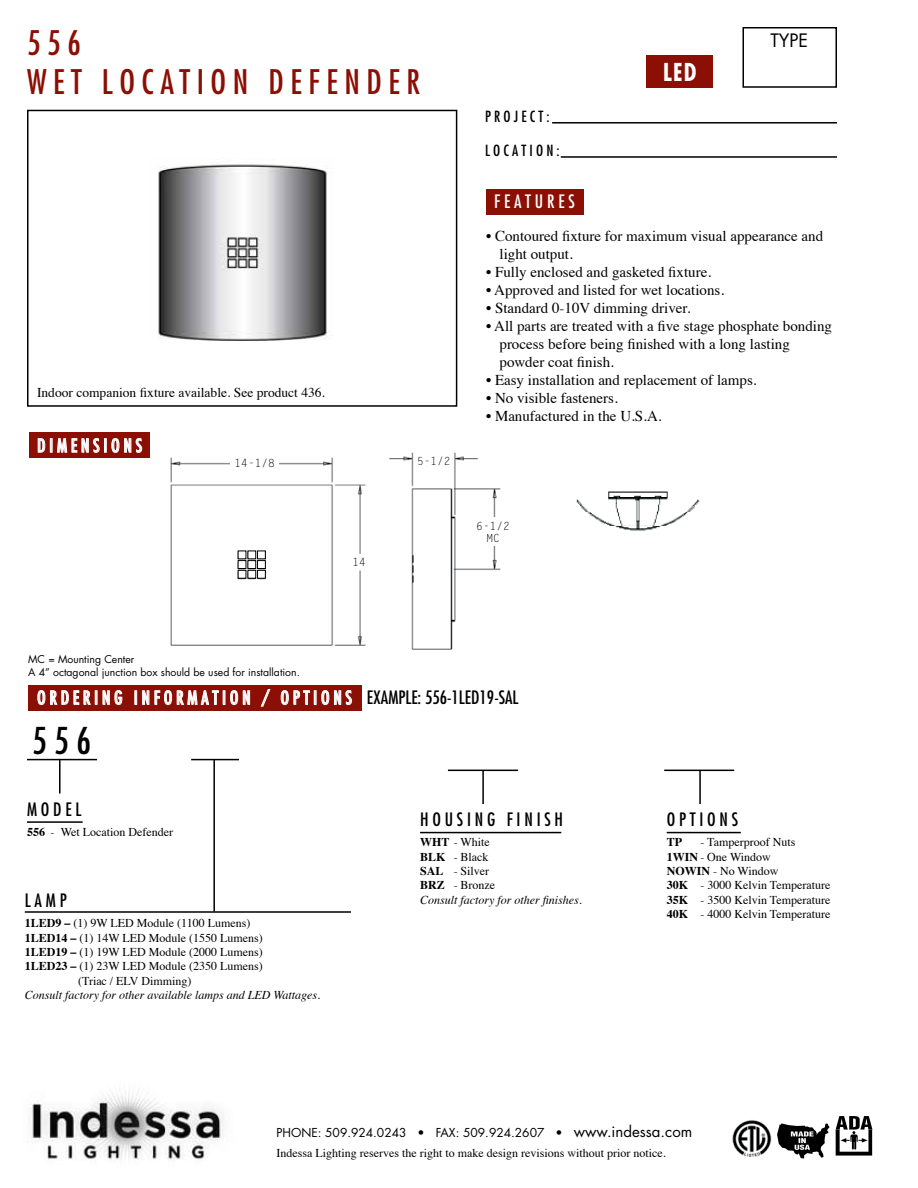
<style>
.page{position:relative;width:918px;height:1188px;background:#fff}
.page>*{position:absolute;margin:0;border:0;box-sizing:border-box;transform-origin:0 0}
.t1{font:condensed 36px "Futura Std";color:#000}
.t2{font:condensed 33px/39.6px "Futura Std";letter-spacing:.2em;color:#8b0f04}
.t3{font:700 condensed 24px "Futura Std";color:#fff}
.t4{font:condensed 18px "Futura Std";letter-spacing:.21em;color:#fff}
.t5{font:condensed 18px "Futura Std";letter-spacing:.21em;color:#000}
.t6{font:18px "Futura Std";color:#000}
.t7{font:15px/18px "Times";color:#000}
.t8{font:condensed 15px "Futura Std";letter-spacing:.21em;color:#000}
.t9{font:13.5px "Times";color:#000}
.t10{font:12px/14.4px "Times";color:#000}
.t11{font:italic 12px/14.4px "Times";color:#000}
.t12{font:12px "Futura Std";color:#000}
.t13{font:700 12px "Times";color:#000}
.t14{font:11.25px/12px "Letter Gothic Std";color:#000;text-align:center}
.t15{font:10.5px/13.2px "Futura Std";color:#000}
.s1{color:#000}
.s2{font-weight:700}
.s3{font-weight:700;font-style:normal}
.s4{font-style:normal}
.s5{font-size:15px}
</style>
<div class="page">
<div style="left:742px;top:27px;width:95px;height:61px;border:2px solid #000"></div>
<div style="left:27px;top:110px;width:430px;height:297px;border:2px solid #000"></div>
<hr style="left:552px;top:122px;width:285px;height:2px;background:#000">
<hr style="left:561px;top:156px;width:276px;height:2px;background:#000">
<div style="left:486px;top:189px;width:97px;height:25px;background:#8b0f04"></div>
<div style="left:29px;top:433px;width:120px;height:25px;background:#8b0f04"></div>
<svg style="left:38px;top:432px;width:62px;height:21px"></svg>
<div style="left:104px;top:438px;width:3px;height:14px;border:1px solid #fff"></div>
<svg style="left:111px;top:438px;width:31px;height:15px"></svg>
<div style="left:29px;top:685px;width:333px;height:25px;background:#8b0f04"></div>
<svg style="left:37px;top:690px;width:60px;height:15px"></svg>
<svg style="left:103px;top:690px;width:20px;height:15px"></svg>
<svg style="left:135px;top:690px;width:115px;height:15px"></svg>
<svg style="left:261px;top:689px;width:9px;height:18px"></svg>
<svg style="left:281px;top:690px;width:71px;height:15px"></svg>
<hr style="left:27px;top:759px;width:70px;height:1px;background:#000">
<hr style="left:27px;top:821px;width:56px;height:2px;background:#000">
<hr style="left:448px;top:770px;width:70px;height:1px;background:#000">
<hr style="left:664px;top:770px;width:70px;height:1px;background:#000">
<hr style="left:59px;top:760px;width:2px;height:34px;background:#000">
<hr style="left:420px;top:832px;width:141px;height:1px;background:#000">
<hr style="left:482px;top:770px;width:2px;height:34px;background:#000">
<hr style="left:667px;top:832px;width:74px;height:1px;background:#000">
<hr style="left:699px;top:770px;width:2px;height:34px;background:#000">
<img style="left:158px;top:164px;width:172px;height:177px">
<img style="left:170px;top:457px;width:196px;height:189px">
<img style="left:389px;top:452px;width:112px;height:198px">
<div style="left:230px;top:455px;width:49px;height:14px;background:#fff"></div>
<div style="left:469px;top:517px;width:48px;height:29px;background:#fff"></div>
<div style="left:335px;top:555px;width:48px;height:14px;background:#fff"></div>
<div style="left:416px;top:454px;width:36px;height:14px;background:#fff"></div>
<img style="left:576px;top:491px;width:124px;height:40px">
<div style="left:238px;top:551px;width:8px;height:8px;background:#fff"></div>
<div style="left:248px;top:551px;width:8px;height:8px;background:#fff"></div>
<div style="left:258px;top:551px;width:7px;height:8px;background:#fff"></div>
<div style="left:257px;top:551px;width:9px;height:8px;border:1px solid #000"></div>
<div style="left:238px;top:561px;width:8px;height:7px;background:#fff"></div>
<div style="left:238px;top:560px;width:8px;height:9px;border:1px solid #000"></div>
<div style="left:248px;top:561px;width:8px;height:7px;background:#fff"></div>
<div style="left:248px;top:560px;width:8px;height:9px;border:1px solid #000"></div>
<div style="left:258px;top:561px;width:7px;height:7px;background:#fff"></div>
<div style="left:257px;top:560px;width:9px;height:9px;border:1px solid #000"></div>
<div style="left:238px;top:570px;width:8px;height:8px;background:#fff"></div>
<div style="left:238px;top:570px;width:8px;height:8px;border:1px solid #000"></div>
<div style="left:248px;top:570px;width:8px;height:8px;background:#fff"></div>
<div style="left:248px;top:570px;width:8px;height:8px;border:1px solid #000"></div>
<div style="left:258px;top:570px;width:7px;height:8px;background:#fff"></div>
<div style="left:257px;top:570px;width:9px;height:8px;border:1px solid #000"></div>
<hr style="left:191px;top:759px;width:48px;height:1px;background:#000">
<hr style="left:25px;top:911px;width:326px;height:2px;background:#000">
<hr style="left:213px;top:760px;width:2px;height:152px;background:#000">
<img style="left:732px;top:1120px;width:40px;height:37px">
<svg style="left:777px;top:1123px;width:52px;height:35px"></svg>
<svg style="left:836px;top:1116px;width:36px;height:40px"></svg>
<img style="left:30px;top:1091px;width:194px;height:70px">
<div style="left:646px;top:56px;width:67px;height:32px;background:#8b0f04"></div>
<h2 class="t2" style="left:27px;top:22px;width:395px">5 5 6<br>WET LOCATION DEFENDER</h2>
<h3 class="t6" style="left:770px;top:29px;width:39px">TYPE</h3>
<p class="t8" style="left:485px;top:107px;width:66px">PROJECT:</p>
<p class="t8" style="left:485px;top:142px;width:76px">LOCATION:</p>
<h3 class="t4" style="left:494px;top:191px;width:82px">FEATURES</h3>
<h3 class="t3" style="left:663px;top:57px;width:35px">LED</h3>
<p class="t9" style="left:37px;top:379px;width:289px">Indoor companion fixture available. See product 436.</p>
<h3 class="t4" style="left:37px;top:435px;width:107px">DIMENSIONS</h3>
<p class="t14" style="left:235px;top:457px;width:42px">14-1/8</p>
<p class="t15" style="left:28px;top:652px;width:273px">MC = Mounting Center<br>A 4” octagonal junction box should be used for installation.</p>
<p class="t14" style="left:352px;top:556px;width:15px">14</p>
<p class="t14" style="left:417px;top:456px;width:35px">5-1/2</p>
<p class="t7" style="left:500px;top:226px;width:325px;text-indent:-14px">• Contoured fixture for maximum visual appearance and light output.</p>
<p class="t7" style="left:486px;top:262px;width:227px">• Fully enclosed and gasketed fixture.</p>
<p class="t7" style="left:486px;top:280px;width:240px">• Approved and listed for wet locations.</p>
<p class="t7" style="left:486px;top:298px;width:206px">• Standard 0-10V dimming driver.</p>
<p class="t7" style="left:500px;top:316px;width:334px;text-indent:-14px">• All parts are treated with a five stage phosphate bonding process before being finished with a long lasting powder coat finish.</p>
<p class="t7" style="left:486px;top:370px;width:272px">• Easy installation and replacement of lamps.</p>
<p class="t7" style="left:486px;top:388px;width:133px">• No visible fasteners.</p>
<p class="t7" style="left:486px;top:406px;width:177px">• Manufactured in the U.S.A.</p>
<p class="t14" style="left:476px;top:520px;width:35px">6-1/2<br>MC</p>
<h3 class="t4" style="left:37px;top:687px;width:483px">ORDERING INFORMATION / OPTIONS <span class="s1">EXAMPLE: 556-1LED19-SAL</span></h3>
<h1 class="t1" style="left:32px;top:719px;width:61px">5 5 6</h1>
<h3 class="t5" style="left:27px;top:798px;width:56px">MODEL</h3>
<p class="t10" style="left:27px;top:823px;width:148px"><span class="s2">556</span> - Wet Location Defender</p>
<h3 class="t5" style="left:25px;top:890px;width:43px">LAMP</h3>
<p class="t10" style="left:25px;top:915px;width:227px"><span class="s2">1LED9 –</span> (1) 9W LED Module (1100 Lumens)</p>
<p class="t10" style="left:25px;top:929px;width:240px"><span class="s2">1LED14 –</span> (1) 14W LED Module (1550 Lumens)</p>
<p class="t10" style="left:25px;top:944px;width:240px"><span class="s2">1LED19 –</span> (1) 19W LED Module (2000 Lumens)</p>
<p class="t10" style="left:25px;top:958px;width:240px"><span class="s2">1LED23 –</span> (1) 23W LED Module (2350 Lumens)</p>
<p class="t10" style="left:78px;top:972px;width:115px">(Triac / ELV Dimming)</p>
<p class="t11" style="left:25px;top:987px;width:297px">Consult factory for other available lamps and LED Wattages.</p>
<h3 class="t5" style="left:420px;top:809px;width:144px">HOUSING FINISH</h3>
<p class="t11" style="left:420px;top:834px;width:163px"><span class="s3">WHT</span> <span class="s4">- White<br></span><span class="s3">BLK</span> <span class="s4">- Black<br></span><span class="s3">SAL</span> <span class="s4">- Silver<br></span><span class="s3">BRZ</span> <span class="s4">- Bronze<br></span>Consult factory for other finishes.</p>
<h3 class="t5" style="left:667px;top:809px;width:73px">OPTIONS</h3>
<p class="t13" style="left:667px;top:831px;width:17px">TP</p>
<p class="t10" style="left:667px;top:834px;width:165px;text-indent:34px">- Tamperproof Nuts<br><span class="s2">1WIN</span> - One Window<br><span class="s2">NOWIN</span> - No Window<br><span class="s2">30K</span> - 3000 Kelvin Temperature<br><span class="s2">35K</span> - 3500 Kelvin Temperature<br><span class="s2">40K</span> - 4000 Kelvin Temperature</p>
<p class="t12" style="left:276px;top:1124px;width:417px">PHONE: 509.924.0243 • FAX: 509.924.2607 • <span class="s5">www.indessa.com</span></p>
<p class="t10" style="left:276px;top:1145px;width:391px">Indessa Lighting reserves the right to make design revisions without prior notice.</p>
</div>
